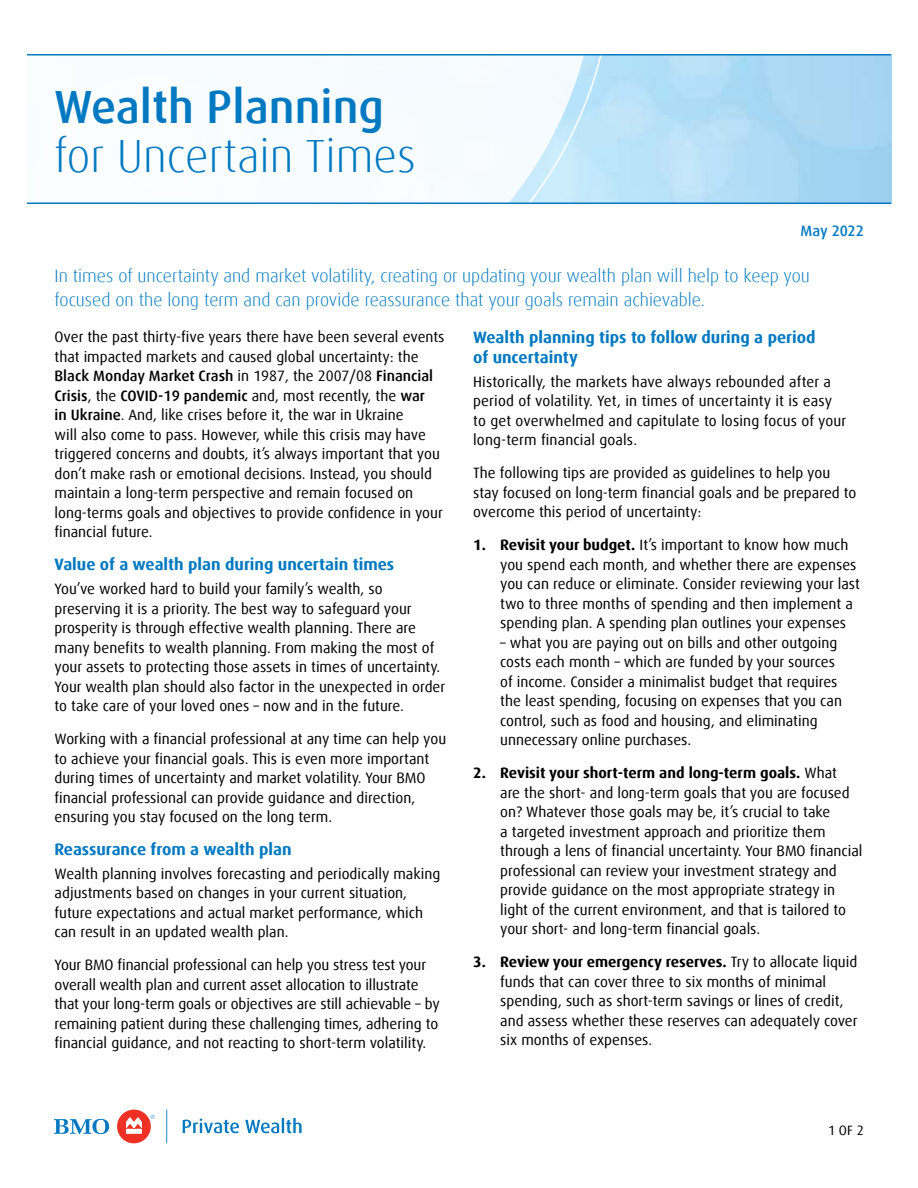
<style>
.page{position:relative;width:918px;height:1188px;background:#fff}
.page>*{position:absolute;margin:0;border:0;box-sizing:border-box;transform-origin:0 0}
.Headline_H1{font:300 46.5px/49.5px "Dax Offc Pro";color:#0079c1}
.Intro_Copy_Blue_copy{font:300 18px/24.8px "Dax Offc Pro";color:#0079c1}
.t1{font:700 16.5px/19.5px "Dax Offc Pro";color:#0079c1}
.Body_Copy_copy{font:15px/19.5px "Dax Offc Pro";color:#000}
.Entity_and_Date_P{font:500 15px "Dax Offc Pro";letter-spacing:-.01em;color:#0079c1}
.t2{font:13.5px "Dax Offc Pro";color:#000}
.s1{font-weight:500}
.s2{font-weight:700}
</style>
<div class="page">
<svg style="left:27px;top:56px;width:587px;height:146px"></svg>
<hr style="left:27px;top:54px;width:864px;height:2px;background:#0079c1">
<hr style="left:27px;top:202px;width:864px;height:2px;background:#0079c1">
<div style="left:117px;top:1110px;width:34px;height:33px;background:#ee3124;border-radius:50%"></div>
<svg style="left:126px;top:1117px;width:16px;height:17px"></svg>
<svg style="left:183px;top:1119px;width:56px;height:14px"></svg>
<svg style="left:245px;top:1118px;width:57px;height:15px"></svg>
<svg style="left:54px;top:1119px;width:55px;height:15px"></svg>
<svg style="left:151px;top:1115px;width:4px;height:4px"></svg>
<svg style="left:166px;top:1110px;width:1px;height:33px"></svg>
<h1 class="Headline_H1" style="left:54px;top:82px;width:363px"><span class="s1">Wealth Planning </span>for Uncertain Times</h1>
<p class="Entity_and_Date_P" style="left:800px;top:221px;width:65px">May 2022</p>
<p class="Intro_Copy_Blue_copy" style="left:55px;top:263px;width:757px">In times of uncertainty and market volatility, creating or updating your wealth plan will help to keep you focused on the long term and can provide reassurance that your goals remain achievable.</p>
<p class="Body_Copy_copy" style="left:55px;top:327px;width:392px">Over the past thirty-five years there have been several events that impacted markets and caused global uncertainty: the <span class="s1">Black Monday Market Crash</span> in 1987, the 2007/08 <span class="s1">Financial Crisis</span>, the <span class="s1">COVID-19 pandemic</span> and, most recently, the <span class="s1">war<br>in Ukraine</span>. And, like crises before it, the war in Ukraine<br>will also come to pass. However, while this crisis may have triggered concerns and doubts, it’s always important that you don’t make rash or emotional decisions. Instead, you should maintain a long-term perspective and remain focused on long-terms goals and objectives to provide confidence in your financial future.</p>
<h2 class="t1" style="left:55px;top:555px;width:341px">Value of a wealth plan during uncertain times</h2>
<p class="Body_Copy_copy" style="left:55px;top:579px;width:392px">You’ve worked hard to build your family’s wealth, so preserving it is a priority. The best way to safeguard your prosperity is through effective wealth planning. There are many benefits to wealth planning. From making the most of your assets to protecting those assets in times of uncertainty.<br>Your wealth plan should also factor in the unexpected in order to take care of your loved ones – now and in the future.</p>
<p class="Body_Copy_copy" style="left:55px;top:729px;width:393px">Working with a financial professional at any time can help you to achieve your financial goals. This is even more important during times of uncertainty and market volatility. Your BMO financial professional can provide guidance and direction, ensuring you stay focused on the long term.</p>
<h2 class="t1" style="left:55px;top:840px;width:239px">Reassurance from a wealth plan</h2>
<p class="Body_Copy_copy" style="left:55px;top:864px;width:387px">Wealth planning involves forecasting and periodically making adjustments based on changes in your current situation, future expectations and actual market performance, which can result in an updated wealth plan.</p>
<p class="Body_Copy_copy" style="left:55px;top:956px;width:387px">Your BMO financial professional can help you stress test your overall wealth plan and current asset allocation to illustrate that your long-term goals or objectives are still achievable – by remaining patient during these challenging times, adhering to financial guidance, and not reacting to short-term volatility.</p>
<h2 class="t1" style="left:473px;top:328px;width:344px">Wealth planning tips to follow during a period of uncertainty</h2>
<p class="Body_Copy_copy" style="left:473px;top:372px;width:375px">Historically, the markets have always rebounded after a period of volatility. Yet, in times of uncertainty it is easy to get overwhelmed and capitulate to losing focus of your long-term financial goals.</p>
<p class="Body_Copy_copy" style="left:473px;top:463px;width:385px">The following tips are provided as guidelines to help you stay focused on long-term financial goals and be prepared to overcome this period of uncertainty:</p>
<p class="Body_Copy_copy" style="left:500px;top:535px;width:361px;text-indent:-27px"><span class="s2">1. Revisit your budget.</span> It’s important to know how much you spend each month, and whether there are expenses you can reduce or eliminate. Consider reviewing your last two to three months of spending and then implement a spending plan. A spending plan outlines your expenses</p>
<p class="Body_Copy_copy" style="left:500px;top:633px;width:343px">– what you are paying out on bills and other outgoing costs each month – which are funded by your sources of income. Consider a minimalist budget that requires the least spending, focusing on expenses that you can control, such as food and housing, and eliminating unnecessary online purchases.</p>
<p class="Body_Copy_copy" style="left:500px;top:763px;width:364px;text-indent:-27px"><span class="s2">2. Revisit your short-term and long-term goals.</span> What<br>are the short- and long-term goals that you are focused on? Whatever those goals may be, it’s crucial to take<br>a targeted investment approach and prioritize them through a lens of financial uncertainty. Your BMO financial professional can review your investment strategy and provide guidance on the most appropriate strategy in light of the current environment, and that is tailored to your short- and long-term financial goals.</p>
<p class="Body_Copy_copy" style="left:500px;top:952px;width:359px;text-indent:-27px"><span class="s2">3. Review your emergency reserves.</span> Try to allocate liquid funds that can cover three to six months of minimal spending, such as short-term savings or lines of credit, and assess whether these reserves can adequately cover six months of expenses.</p>
<p class="t2" style="left:828px;top:1121px;width:37px">1 OF 2</p>
</div>
